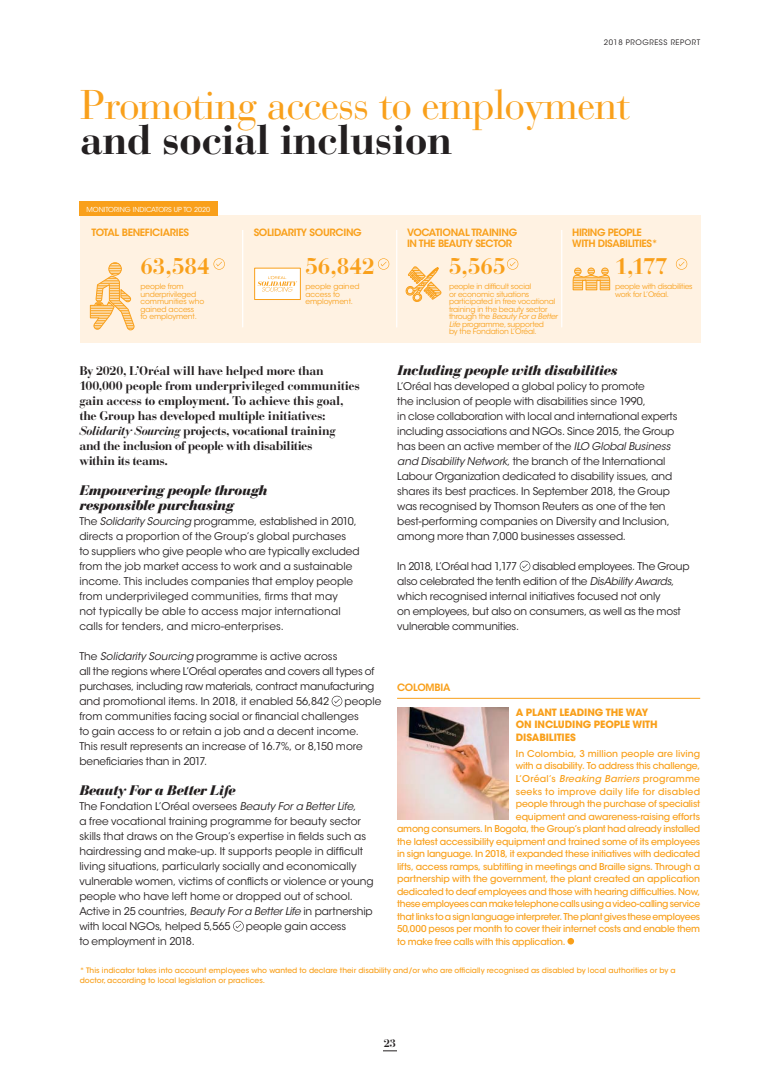
<style>
.page{position:relative;width:780px;height:1081px;background:#fff}
.page>*{position:absolute;margin:0;border:0;box-sizing:border-box;transform-origin:0 0}
.t1{font:41.25px/35px "Bauer Bodoni Std";letter-spacing:-.025em;color:#f9a01b}
.custom{font:700 22.5px "Bauer Bodoni Std";letter-spacing:-.005em;color:#f9a01b}
.t2{font:italic 900 13.75px/15px "Bauer Bodoni Std";letter-spacing:-.04em;color:#231f20}
.t3{font:700 12.5px/15px "Bauer Bodoni Std";letter-spacing:-.03em;color:#231f20}
.t4{font:700 11px "Bauer Bodoni Std";color:#231f20}
.t5{font:10.62px/15px "ITC Avant Garde Std";letter-spacing:-.01em;color:#231f20}
.t6{font:600 10px/11.2px "ITC Avant Garde Std";letter-spacing:-.03em;color:#f9a01b}
.t7{font:700 10px/12.5px "ITC Avant Garde Std";letter-spacing:-.01em;color:#f9a01b}
.t8{font:500 9.38px "ITC Avant Garde Std";letter-spacing:-.025em;color:#f9a01b}
.t9{font:500 9.38px "ITC Avant Garde Std";letter-spacing:.005em;color:#f9a01b}
.t10{font:500 9.38px "ITC Avant Garde Std";letter-spacing:.025em;color:#f9a01b}
.t11{font:500 9.38px "ITC Avant Garde Std";letter-spacing:.02em;color:#f9a01b}
.t12{font:7.5px/7.5px "ITC Avant Garde Std";letter-spacing:-.02em;color:#f9a01b}
.t13{font:500 7.5px/9.4px "ITC Avant Garde Std";color:#f9a01b}
.t14{font:7.5px "ITC Avant Garde Std";letter-spacing:.07em;color:#231f20}
.t15{font:6.88px "ITC Avant Garde Std";color:#fff}
.s1{font-weight:700;color:#231f20}
.s2{font-style:italic}
</style>
<div class="page">
<svg style="left:331px;top:696px;width:11px;height:10px"></svg>
<svg style="left:233px;top:921px;width:11px;height:10px"></svg>
<svg style="left:519px;top:561px;width:11px;height:10px"></svg>
<img style="left:397px;top:708px;width:111px;height:111px">
<hr style="left:397px;top:698px;width:303px;height:1px;background:#f9a01b">
<div style="left:567px;top:938px;width:7px;height:6px;background:#f9a01b;border-radius:50%"></div>
<div style="left:80px;top:216px;width:620px;height:127px;background:#fff2e2"></div>
<div style="left:80px;top:201px;width:138px;height:15px;background:#f9a01b"></div>
<hr style="left:396px;top:230px;width:1px;height:97px;background:#fff">
<hr style="left:242px;top:230px;width:1px;height:97px;background:#fff">
<hr style="left:561px;top:230px;width:1px;height:97px;background:#fff">
<div style="left:108px;top:262px;width:14px;height:13px;border:1px solid #f9a01b;border-radius:50%"></div>
<svg style="left:90px;top:263px;width:45px;height:67px"></svg>
<svg style="left:572px;top:268px;width:38px;height:22px"></svg>
<div style="left:601px;top:268px;width:7px;height:7px;border:1px solid #f9a01b;border-radius:50%"></div>
<div style="left:587px;top:268px;width:7px;height:7px;border:1px solid #f9a01b;border-radius:50%"></div>
<div style="left:574px;top:268px;width:7px;height:7px;border:1px solid #f9a01b;border-radius:50%"></div>
<svg style="left:213px;top:258px;width:12px;height:12px"></svg>
<svg style="left:675px;top:258px;width:12px;height:12px"></svg>
<hr style="left:405px;top:302px;width:36px;height:1px;background:#f9a01b">
<svg style="left:405px;top:267px;width:36px;height:35px"></svg>
<svg style="left:507px;top:258px;width:11px;height:12px"></svg>
<div style="left:254px;top:268px;width:46px;height:31px;background:#fff"></div>
<div style="left:254px;top:268px;width:46px;height:32px;border:1px solid #f9a01b"></div>
<svg style="left:378px;top:258px;width:11px;height:12px"></svg>
<svg style="left:258px;top:276px;width:39px;height:16px"></svg>
<svg style="left:383px;top:1050px;width:14px;height:1px"></svg>
<p class="t14" style="left:604px;top:39px;width:98px">2018 PROGRESS REPORT</p>
<h3 class="t1" style="left:80px;top:91px;width:551px">Promoting access to employment <span class="s1">and social inclusion</span></h3>
<h4 class="t15" style="left:86px;top:206px;width:125px">MONITORING INDICATORS UP TO 2020</h4>
<h5 class="t6" style="left:92px;top:228px;width:99px">TOTAL BENEFICIARIES</h5>
<p class="custom" style="left:140px;top:257px;width:71px">63,584</p>
<p class="t12" style="left:140px;top:283px;width:65px">people from underprivileged communities who gained access<br>to employment.</p>
<h5 class="t6" style="left:254px;top:228px;width:110px">SOLIDARITY SOURCING</h5>
<p class="custom" style="left:305px;top:257px;width:71px">56,842</p>
<p class="t12" style="left:305px;top:283px;width:55px">people gained access to employment.</p>
<p class="t3" style="left:79px;top:364px;width:282px">By 2020, L’Oréal will have helped more than 100,000 people from underprivileged communities gain access to employment. To achieve this goal, the Group has developed multiple initiatives:<br><span class="s2">Solidarity Sourcing</span> projects, vocational training and the inclusion of people with disabilities<br>within its teams.</p>
<h4 class="t2" style="left:79px;top:484px;width:190px">Empowering people through responsible purchasing</h4>
<p class="t5" style="left:79px;top:514px;width:282px">The <span class="s2">Solidarity Sourcing</span> programme, established in 2010, directs a proportion of the Group’s global purchases<br>to suppliers who give people who are typically excluded from the job market access to work and a sustainable income. This includes companies that employ people from underprivileged communities, firms that may<br>not typically be able to access major international calls for tenders, and micro-enterprises.</p>
<p class="t5" style="left:79px;top:649px;width:296px">The <span class="s2">Solidarity Sourcing</span> programme is active across<br>all the regions where L’Oréal operates and covers all types of purchases, including raw materials, contract manufacturing and promotional items. In 2018, it enabled 56,842</p>
<p class="t5" style="left:79px;top:694px;width:303px;text-indent:265px">people from communities facing social or financial challenges<br>to gain access to or retain a job and a decent income.<br>This result represents an increase of 16.7%, or 8,150 more beneficiaries than in 2017.</p>
<h4 class="t2" style="left:79px;top:784px;width:158px">Beauty For a Better Life</h4>
<p class="t5" style="left:79px;top:799px;width:295px">The Fondation L’Oréal oversees <span class="s2">Beauty For a Better Life,<br></span>a free vocational training programme for beauty sector skills that draws on the Group’s expertise in fields such as hairdressing and make-up. It supports people in difficult living situations, particularly socially and economically vulnerable women, victims of conflicts or violence or young people who have left home or dropped out of school.<br>Active in 25 countries, <span class="s2">Beauty For a Better Life</span> in partnership with local NGOs, helped 5,565</p>
<p class="t5" style="left:246px;top:919px;width:102px">people gain access</p>
<p class="t5" style="left:79px;top:934px;width:117px">to employment in 2018.</p>
<h5 class="t6" style="left:407px;top:228px;width:112px">VOCATIONAL TRAINING<br>IN THE BEAUTY SECTOR</h5>
<p class="custom" style="left:449px;top:257px;width:58px">5,565</p>
<p class="t12" style="left:449px;top:283px;width:110px">people in difficult social<br>or economic situations participated in free vocational training in the beauty sector through the <span class="s2">Beauty For a Better<br>Life</span> programme, supported<br>by the Fondation L’Oréal.</p>
<h5 class="t6" style="left:572px;top:228px;width:87px">HIRING PEOPLE<br>WITH DISABILITIES*</h5>
<p class="custom" style="left:615px;top:257px;width:54px">1,177</p>
<p class="t12" style="left:615px;top:283px;width:79px">people with disabilities work for L’Oréal.</p>
<h4 class="t2" style="left:397px;top:364px;width:222px">Including people with disabilities</h4>
<p class="t5" style="left:397px;top:379px;width:282px">L’Oréal has developed a global policy to promote<br>the inclusion of people with disabilities since 1990,<br>in close collaboration with local and international experts including associations and NGOs. Since 2015, the Group has been an active member of the <span class="s2">ILO Global Business and Disability Network,</span> the branch of the International Labour Organization dedicated to disability issues, and shares its best practices. In September 2018, the Group was recognised by Thomson Reuters as one of the ten best-performing companies on Diversity and Inclusion, among more than 7,000 businesses assessed.</p>
<p class="t5" style="left:397px;top:559px;width:122px">In 2018, L’Oréal had 1,177</p>
<p class="t5" style="left:397px;top:559px;width:294px;text-indent:135px">disabled employees. The Group also celebrated the tenth edition of the <span class="s2">DisAbility Awards, </span>which recognised internal initiatives focused not only<br>on employees, but also on consumers, as well as the most vulnerable communities.</p>
<h4 class="t6" style="left:397px;top:682px;width:55px">COLOMBIA</h4>
<h5 class="t7" style="left:516px;top:706px;width:143px">A PLANT LEADING THE WAY<br>ON INCLUDING PEOPLE WITH<br>DISABILITIES</h5>
<p class="t9" style="left:516px;top:749px;width:186px">In Colombia, 3 million people are living</p>
<p class="t8" style="left:516px;top:761px;width:186px">with a disability. To address this challenge,</p>
<p class="t10" style="left:516px;top:774px;width:186px">L’Oréal’s <span class="s2">Breaking Barriers</span> programme</p>
<p class="t11" style="left:516px;top:786px;width:186px">seeks to improve daily life for disabled</p>
<p class="t8" style="left:516px;top:799px;width:186px">people through the purchase of specialist</p>
<p class="t8" style="left:516px;top:811px;width:186px">equipment and awareness-raising efforts</p>
<p class="t8" style="left:397px;top:824px;width:304px">among consumers. In Bogota, the Group’s plant had already installed</p>
<p class="t8" style="left:397px;top:836px;width:304px">the latest accessibility equipment and trained some of its employees</p>
<p class="t8" style="left:397px;top:849px;width:304px">in sign language. In 2018, it expanded these initiatives with dedicated</p>
<p class="t8" style="left:397px;top:861px;width:304px">lifts, access ramps, subtitling in meetings and Braille signs. Through a</p>
<p class="t8" style="left:397px;top:874px;width:304px">partnership with the government, the plant created an application</p>
<p class="t8" style="left:397px;top:886px;width:305px">dedicated to deaf employees and those with hearing difficulties. Now,</p>
<p class="t8" style="left:397px;top:899px;width:304px">these employees can make telephone calls using a video-calling service</p>
<p class="t8" style="left:397px;top:911px;width:304px">that links to a sign language interpreter. The plant gives these employees</p>
<p class="t8" style="left:397px;top:924px;width:304px">50,000 pesos per month to cover their internet costs and enable them</p>
<p class="t8" style="left:397px;top:936px;width:170px">to make free calls with this application.</p>
<p class="t13" style="left:80px;top:966px;width:597px">* This indicator takes into account employees who wanted to declare their disability and/or who are officially recognised as disabled by local authorities or by a doctor, according to local legislation or practices.</p>
<p class="t4" style="left:384px;top:1038px;width:14px">23</p>
</div>
